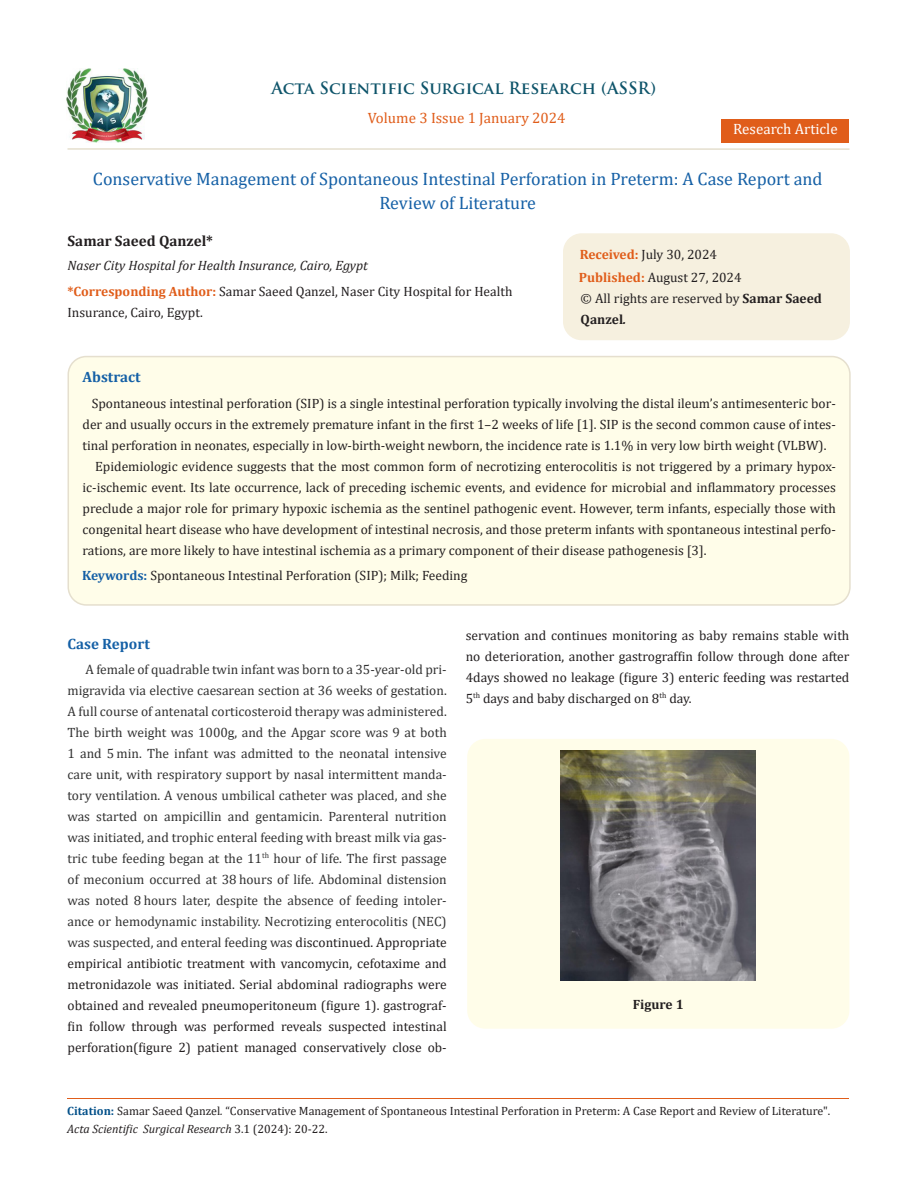
<style>
.page{position:relative;width:917px;height:1188px;background:#fff}
.page>*{position:absolute;margin:0;border:0;box-sizing:border-box;transform-origin:0 0}
.t1{font:18px/24px "Cambria";color:#1560a6;text-align:center}
.t2{font:700 16.5px "Trajan Pro";color:#0e546a}
.t3{font:15px "Cambria";color:#e05d1a}
.t4{font:700 15px "Cambria";color:#1560a6}
.t5{font:700 15px "Cambria";color:#231f20}
.t6{font:15px "Cambria";color:#fff}
.t7{font:13.5px/21px "Cambria";color:#231f20;text-align:justify}
.t8{font:13.5px/21px "Cambria";color:#333;text-align:justify}
.t9{font:italic 13.5px "Cambria";color:#231f20}
.t10{font:700 13.5px "Cambria";color:#231f20}
.t11{font:12px/18px "Cambria";color:#231f20}
.s1{font-weight:700;color:#e05d1a}
.s2{font-weight:700}
.s3{font-weight:700;font-style:italic}
.s4{font-weight:700;color:#1560a6}
.s5{color:#231f20}
.s6{font-weight:700;color:#035089}
.s7{font-style:italic}
</style>
<div class="page">
<img style="left:67px;top:68px;width:80px;height:74px">
<div style="left:721px;top:119px;width:128px;height:23px;background:#e05d1a"></div>
<div style="left:563px;top:234px;width:286px;height:105px;background:#f6f0df;border-radius:18px"></div>
<div style="left:563px;top:233px;width:286px;height:107px;border:2px solid #f6f0df;border-radius:18px"></div>
<div style="left:68px;top:357px;width:781px;height:248px;background:#fffde9;border-radius:18px"></div>
<div style="left:67px;top:356px;width:783px;height:250px;border:2px solid #e5dfce;border-radius:18px"></div>
<div style="left:467px;top:739px;width:382px;height:290px;background:#fffde9;border-radius:18px"></div>
<img style="left:560px;top:750px;width:195px;height:231px">
<hr style="left:67px;top:1098px;width:782px;height:1px;background:#e05d1a">
<hr style="left:67px;top:148px;width:782px;height:2px;background:#e5dfce">
<p class="t2" style="left:271px;top:77px;width:386px">Acta Scientific Surgical Research (ASSR)</p>
<p class="t3" style="left:368px;top:109px;width:199px">Volume 3 Issue 1 January 2024</p>
<p class="t6" style="left:733px;top:120px;width:106px">Research Article</p>
<p class="t1" style="left:93px;top:167px;width:731px">Conservative Management of Spontaneous Intestinal Perforation in Preterm: A Case Report and<br>Review of Literature</p>
<p class="t5" style="left:67px;top:230px;width:147px">Samar Saeed Qanzel*</p>
<p class="t9" style="left:67px;top:255px;width:302px">Naser City Hospital for Health Insurance, Cairo, Egypt</p>
<p class="t7" style="left:579px;top:244px;width:139px"><span class="s1">Received:</span> July 30, 2024</p>
<p class="t7" style="left:578px;top:266px;width:164px"><span class="s1">Published:</span> August 27, 2024</p>
<p class="t7" style="left:580px;top:288px;width:243px">© All rights are reserved by <span class="s2">Samar Saeed<br>Qanzel</span><span class="s3">.</span></p>
<p class="t7" style="left:67px;top:281px;width:446px"><span class="s1">*Corresponding Author:</span> Samar Saeed Qanzel, Naser City Hospital for Health<br>Insurance, Cairo, Egypt.</p>
<p class="t4" style="left:82px;top:367px;width:60px">Abstract</p>
<p class="t7" style="left:82px;top:393px;width:754px;text-indent:9px">Spontaneous intestinal perforation (SIP) is a single intestinal perforation typically involving the distal ileum’s antimesenteric bor&shy;der and usually occurs in the extremely premature infant in the first 1–2 weeks of life [1]. SIP is the second common cause of intes&shy;tinal perforation in neonates, especially in low-birth-weight newborn, the incidence rate is 1.1% in very low birth weight (VLBW).</p>
<p class="t7" style="left:82px;top:456px;width:754px;text-indent:13px">Epidemiologic evidence suggests that the most common form of necrotizing enterocolitis is not triggered by a primary hypox&shy;ic-ischemic event. Its late occurrence, lack of preceding ischemic events, and evidence for microbial and inflammatory processes preclude a major role for primary hypoxic ischemia as the sentinel pathogenic event. However, term infants, especially those with congenital heart disease who have development of intestinal necrosis, and those preterm infants with spontaneous intestinal perfo&shy;rations, are more likely to have intestinal ischemia as a primary component of their disease pathogenesis [3].</p>
<p class="t7" style="left:82px;top:565px;width:387px"><span class="s4">Keywords:</span> Spontaneous Intestinal Perforation (SIP); Milk; Feeding</p>
<p class="t4" style="left:67px;top:633px;width:84px">Case Report</p>
<p class="t8" style="left:67px;top:659px;width:381px;text-indent:18px">A female of quadrable twin infant was born to a 35-year-old pri&shy;migravida via elective caesarean section at 36 weeks of gestation.<br>A full course of antenatal corticosteroid therapy was administered.<br>The birth weight was 1000g, and the Apgar score was 9 at both 1 and 5 min. The infant was admitted to the neonatal intensive care unit, with respiratory support by nasal intermittent manda&shy;tory ventilation. A venous umbilical catheter was placed, and she was started on ampicillin and gentamicin. Parenteral nutrition was initiated, and trophic enteral feeding with breast milk via gas&shy;tric tube feeding began at the 11<sup>th</sup> hour of life. The first passage of meconium occurred at 38 hours of life. Abdominal distension was noted 8 hours later, despite the absence of feeding intoler&shy;ance or hemodynamic instability. Necrotizing enterocolitis (NEC) was suspected, and enteral feeding was <span class="s5">discontinued. Appropriate empirical antibiotic treatment with vancomycin, cefotaxime and metronidazole was initiated. Serial abdominal radiographs were obtained and revealed pneumoperitoneum (figure 1). gastrograf&shy;fin follow through was performed reveals suspected intestinal perforation(figure 2) patient managed conservatively close ob-</span></p>
<p class="t7" style="left:465px;top:624px;width:385px">servation and continues monitoring as baby remains stable with no deterioration, another gastrograffin follow through done after 4days showed no leakage (figure 3) enteric feeding was restarted 5<sup>th</sup> days and baby discharged on 8<sup>th</sup> day.</p>
<p class="t10" style="left:632px;top:994px;width:52px">Figure 1</p>
<p class="t11" style="left:67px;top:1102px;width:764px"><span class="s6">Citation:</span> Samar Saeed Qanzel<span class="s7">.</span> “Conservative Management of Spontaneous Intestinal Perforation in Preterm: A Case Report and Review of Literature".<br><span class="s7">Acta Scientific Surgical Research</span> 3.1 (2024): 20-22.</p>
</div>
